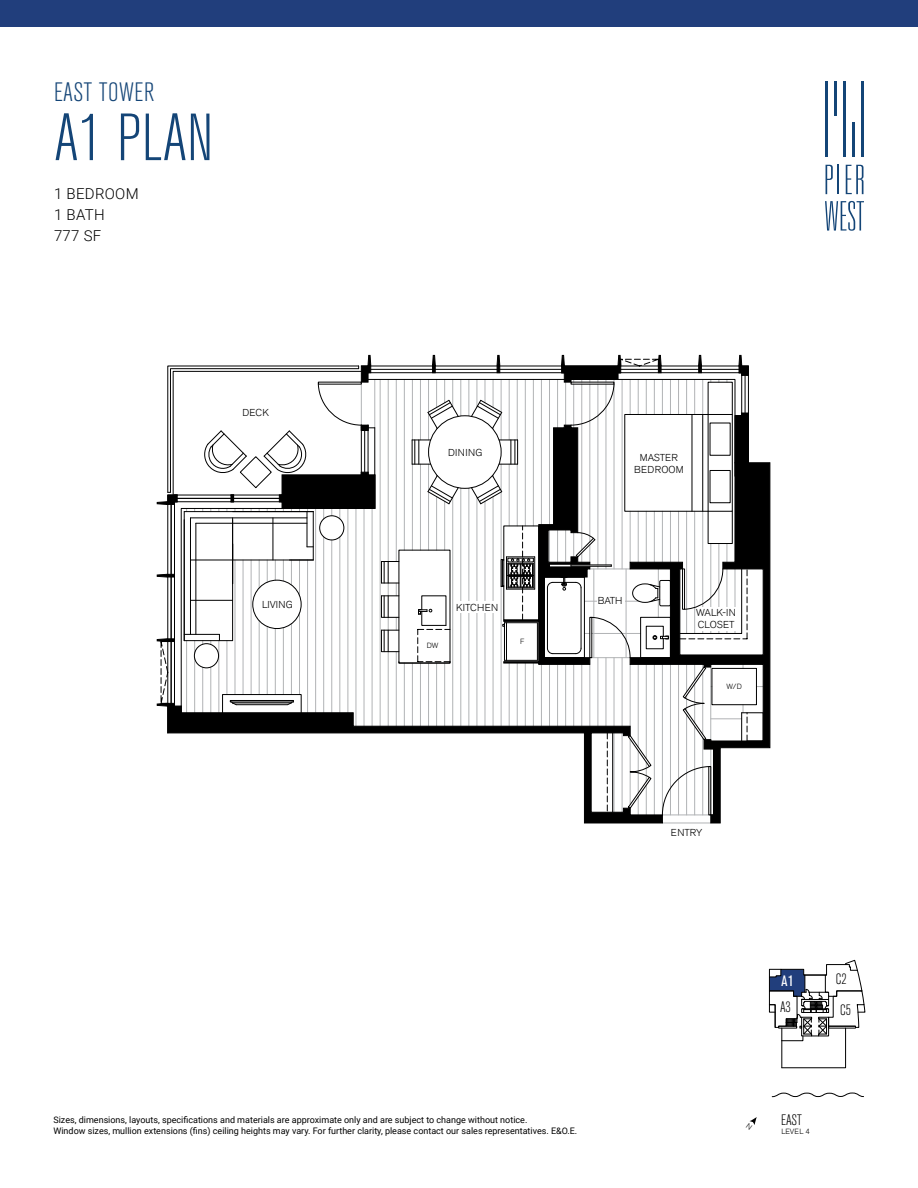
<style>
.page{position:relative;width:918px;height:1188px;background:#fff}
.page>*{position:absolute;margin:0;border:0;box-sizing:border-box;transform-origin:0 0}
.t1{font:300 condensed 66px "Akzidenz Grotesk BE";color:#144577}
.t2{font:300 condensed 26.4px "Akzidenz Grotesk BE";letter-spacing:.02em;color:#144577}
.t3{font:300 15px/21px "Roboto";letter-spacing:.02em;color:#000}
.t4{font:300 condensed 15px "Akzidenz Grotesk BE";color:#000}
.t5{font:condensed 15px "Akzidenz Grotesk BE";color:#fff}
.t6{font:300 10.05px/12px "Akzidenz Grotesk BE";color:#000}
.t7{font:300 10.05px/12px "Akzidenz Grotesk BE";letter-spacing:.02em;color:#000;text-align:center}
.t8{font:9px/10.8px "Roboto";color:#000}
.t9{font:300 7.5px "Akzidenz Grotesk BE";color:#000}
</style>
<div class="page">
<svg style="left:826px;top:165px;width:13px;height:29px"></svg>
<svg style="left:846px;top:165px;width:17px;height:29px"></svg>
<svg style="left:825px;top:201px;width:39px;height:30px"></svg>
<hr style="left:843px;top:81px;width:3px;height:75px;background:#144577">
<hr style="left:852px;top:122px;width:3px;height:34px;background:#144577">
<hr style="left:834px;top:81px;width:3px;height:34px;background:#144577">
<hr style="left:826px;top:81px;width:2px;height:75px;background:#144577">
<hr style="left:861px;top:81px;width:3px;height:75px;background:#144577">
<div style="left:0;top:0;width:918px;height:27px;background:#213e7c"></div>
<svg style="left:663px;top:462px;width:107px;height:362px"></svg>
<svg style="left:583px;top:816px;width:80px;height:8px"></svg>
<svg style="left:157px;top:355px;width:607px;height:461px"></svg>
<div style="left:459px;top:601px;width:36px;height:12px;background:#fff"></div>
<div style="left:597px;top:595px;width:28px;height:11px;background:#fff"></div>
<div style="left:697px;top:608px;width:40px;height:23px;background:#fff"></div>
<svg style="left:772px;top:1092px;width:92px;height:5px"></svg>
<svg style="left:769px;top:960px;width:97px;height:108px"></svg>
<svg style="left:749px;top:1117px;width:8px;height:8px"></svg>
<h2 class="t2" style="left:54px;top:78px;width:102px">EAST TOWER</h2>
<h1 class="t1" style="left:54px;top:102px;width:161px">A1 PLAN</h1>
<h3 class="t3" style="left:54px;top:183px;width:86px">1 BEDROOM<br>1 BATH<br>777 SF</h3>
<p class="t6" style="left:242px;top:407px;width:28px">DECK</p>
<p class="t6" style="left:262px;top:599px;width:32px">LIVING</p>
<p class="t6" style="left:448px;top:447px;width:36px">DINING</p>
<p class="t9" style="left:427px;top:642px;width:13px">DW</p>
<p class="t7" style="left:456px;top:601px;width:44px">KITCHEN</p>
<p class="t9" style="left:520px;top:637px;width:6px">F</p>
<p class="t7" style="left:634px;top:452px;width:51px">MASTER<br>BEDROOM</p>
<p class="t6" style="left:623px;top:461px;width:26px">BATH</p>
<p class="t6" style="left:598px;top:595px;width:26px">BATH</p>
<p class="t6" style="left:696px;top:607px;width:41px">WALK-IN<br>CLOSET</p>
<p class="t9" style="left:726px;top:683px;width:17px">W/D</p>
<p class="t8" style="left:53px;top:1114px;width:525px">Sizes, dimensions, layouts, specifications and materials are approximate only and are subject to change without notice.<br>Window sizes, mullion extensions (fins) ceiling heights may vary. For further clarity, please contact our sales representatives. E&amp;O.E.</p>
<p class="t6" style="left:671px;top:827px;width:33px">ENTRY</p>
<h3 class="t5" style="left:782px;top:973px;width:14px">A1</h3>
<h3 class="t4" style="left:836px;top:971px;width:12px">C2</h3>
<h3 class="t4" style="left:780px;top:999px;width:12px">A3</h3>
<h3 class="t4" style="left:840px;top:1002px;width:12px">C5</h3>
<h3 class="t4" style="left:781px;top:1111px;width:22px">EAST</h3>
<p class="t9" style="left:781px;top:1127px;width:30px">LEVEL 4</p>
</div>
